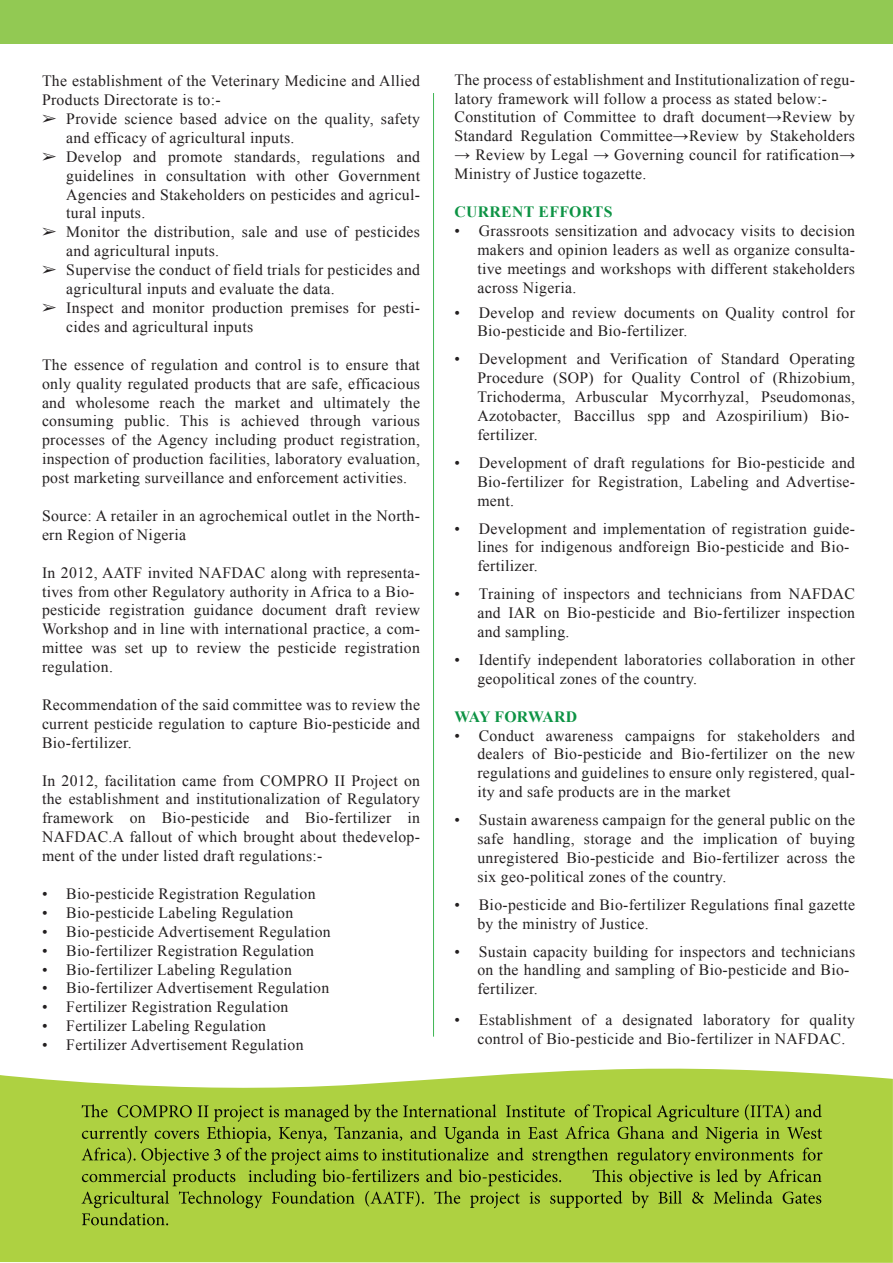
<style>
.page{position:relative;width:893px;height:1263px;background:#fff}
.page>*{position:absolute;margin:0;border:0;box-sizing:border-box;transform-origin:0 0}
.t1{font:15.75px/18.9px "Times New Roman";letter-spacing:.02em;color:#231f20}
.t2{font:700 15.75px "Times New Roman";letter-spacing:.02em;color:#0d9344}
.t3{font:700 15.75px "Times New Roman";color:#0d9344}
</style>
<div class="page">
<div style="left:0;top:0;width:893px;height:44px;background:#92c953"></div>
<svg style="left:0;top:1068px;width:893px;height:195px;fill:#aed141"></svg>
<svg style="left:82px;top:1104px;width:741px;height:121px"></svg>
<hr style="left:433px;top:93px;width:1px;height:944px;background:#3fb654">
<p class="t1" style="left:42px;top:71px;width:380px">The establishment of the Veterinary Medicine and Allied<br>Products Directorate is to:-</p>
<p class="t1" style="left:66px;top:109px;width:355px;text-indent:-24px">➢ Provide science based advice on the quality, safety and efficacy of agricultural inputs.</p>
<p class="t1" style="left:66px;top:147px;width:355px;text-align:justify;text-indent:-24px">➢ Develop and promote standards, regulations and guidelines in consultation with other Government Agencies and Stakeholders on pesticides and agricul&shy;tural inputs.</p>
<p class="t1" style="left:66px;top:222px;width:355px;text-indent:-24px">➢ Monitor the distribution, sale and use of pesticides and agricultural inputs.</p>
<p class="t1" style="left:66px;top:260px;width:355px;text-indent:-24px">➢ Supervise the conduct of field trials for pesticides and agricultural inputs and evaluate the data.</p>
<p class="t1" style="left:66px;top:298px;width:355px;text-indent:-24px">➢ Inspect and monitor production premises for pesti&shy;cides and agricultural inputs</p>
<p class="t1" style="left:42px;top:355px;width:380px;text-align:justify">The essence of regulation and control is to ensure that only quality regulated products that are safe, efficacious and wholesome reach the market and ultimately the consuming public. This is achieved through various processes of the Agency including product registration, inspection of production facilities, laboratory evaluation, post marketing surveillance and enforcement activities.</p>
<p class="t1" style="left:42px;top:506px;width:379px">Source: A retailer in an agrochemical outlet in the North&shy;ern Region of Nigeria</p>
<p class="t1" style="left:42px;top:563px;width:380px">In 2012, AATF invited NAFDAC along with representa&shy;tives from other Regulatory authority in Africa to a Bio&shy;pesticide registration guidance document draft review Workshop and in line with international practice, a com&shy;mittee was set up to review the pesticide registration regulation.</p>
<p class="t1" style="left:42px;top:695px;width:380px;text-align:justify">Recommendation of the said committee was to review the current pesticide regulation to capture Bio-pesticide and Bio-fertilizer.</p>
<p class="t1" style="left:42px;top:770px;width:380px;text-align:justify">In 2012, facilitation came from COMPRO II Project on the establishment and institutionalization of Regulatory framework on Bio-pesticide and Bio-fertilizer in NAFDAC.A fallout of which brought about thedevelop&shy;ment of the under listed draft regulations:-</p>
<p class="t1" style="left:42px;top:884px;width:275px">• Bio-pesticide Registration Regulation</p>
<p class="t1" style="left:42px;top:903px;width:253px">• Bio-pesticide Labeling Regulation</p>
<p class="t1" style="left:42px;top:922px;width:290px">• Bio-pesticide Advertisement Regulation</p>
<p class="t1" style="left:42px;top:941px;width:274px">• Bio-fertilizer Registration Regulation</p>
<p class="t1" style="left:42px;top:959px;width:251px">• Bio-fertilizer Labeling Regulation</p>
<p class="t1" style="left:42px;top:978px;width:289px">• Bio-fertilizer Advertisement Regulation</p>
<p class="t1" style="left:42px;top:997px;width:248px">• Fertilizer Registration Regulation</p>
<p class="t1" style="left:42px;top:1016px;width:226px">• Fertilizer Labeling Regulation</p>
<p class="t1" style="left:42px;top:1035px;width:263px">• Fertilizer Advertisement Regulation</p>
<p class="t1" style="left:454px;top:70px;width:402px">The process of establishment and Institutionalization of regu&shy;latory framework will follow a process as stated below:- Constitution of Committee to draft document→Review by Standard Regulation Committee→Review by Stakeholders</p>
<p class="t1" style="left:454px;top:145px;width:402px">→ Review by Legal → Governing council for ratification→<br>Ministry of Justice togazette.</p>
<p class="t2" style="left:454px;top:201px;width:160px">CURRENT EFFORTS</p>
<p class="t1" style="left:477px;top:221px;width:379px;text-align:justify;text-indent:-23px">• Grassroots sensitization and advocacy visits to decision makers and opinion leaders as well as organize consulta&shy;tive meetings and workshops with different stakeholders across Nigeria.</p>
<p class="t1" style="left:477px;top:303px;width:379px;text-indent:-23px">• Develop and review documents on Quality control for<br>Bio-pesticide and Bio-fertilizer.</p>
<p class="t1" style="left:477px;top:349px;width:379px;text-indent:-23px">• Development and Verification of Standard Operating Procedure (SOP) for Quality Control of (Rhizobium, Trichoderma, Arbuscular Mycorrhyzal, Pseudomonas, Azotobacter, Baccillus spp and Azospirilium) Bio&shy;fertilizer.</p>
<p class="t1" style="left:477px;top:453px;width:379px;text-align:justify;text-indent:-23px">• Development of draft regulations for Bio-pesticide and Bio-fertilizer for Registration, Labeling and Advertise&shy;ment.</p>
<p class="t1" style="left:477px;top:518px;width:379px;text-indent:-23px">• Development and implementation of registration guide&shy;lines for indigenous andforeign Bio-pesticide and Bio&shy;fertilizer.</p>
<p class="t1" style="left:477px;top:584px;width:379px;text-align:justify;text-indent:-23px">• Training of inspectors and technicians from NAFDAC and IAR on Bio-pesticide and Bio-fertilizer inspection and sampling.</p>
<p class="t1" style="left:477px;top:650px;width:379px;text-indent:-23px">• Identify independent laboratories collaboration in other geopolitical zones of the country.</p>
<p class="t3" style="left:454px;top:705px;width:124px">WAY FORWARD</p>
<p class="t1" style="left:477px;top:725px;width:379px;text-align:justify;text-indent:-23px">• Conduct awareness campaigns for stakeholders and dealers of Bio-pesticide and Bio-fertilizer on the new regulations and guidelines to ensure only registered, qual&shy;ity and safe products are in the market</p>
<p class="t1" style="left:477px;top:810px;width:379px;text-align:justify;text-indent:-23px">• Sustain awareness campaign for the general public on the safe handling, storage and the implication of buying unregistered Bio-pesticide and Bio-fertilizer across the six geo-political zones of the country.</p>
<p class="t1" style="left:477px;top:895px;width:379px;text-indent:-23px">• Bio-pesticide and Bio-fertilizer Regulations final gazette by the ministry of Justice.</p>
<p class="t1" style="left:477px;top:941px;width:379px;text-indent:-23px">• Sustain capacity building for inspectors and technicians on the handling and sampling of Bio-pesticide and Bio&shy;fertilizer.</p>
<p class="t1" style="left:477px;top:1010px;width:379px;text-indent:-23px">• Establishment of a designated laboratory for quality control of Bio-pesticide and Bio-fertilizer in NAFDAC.</p>
</div>
